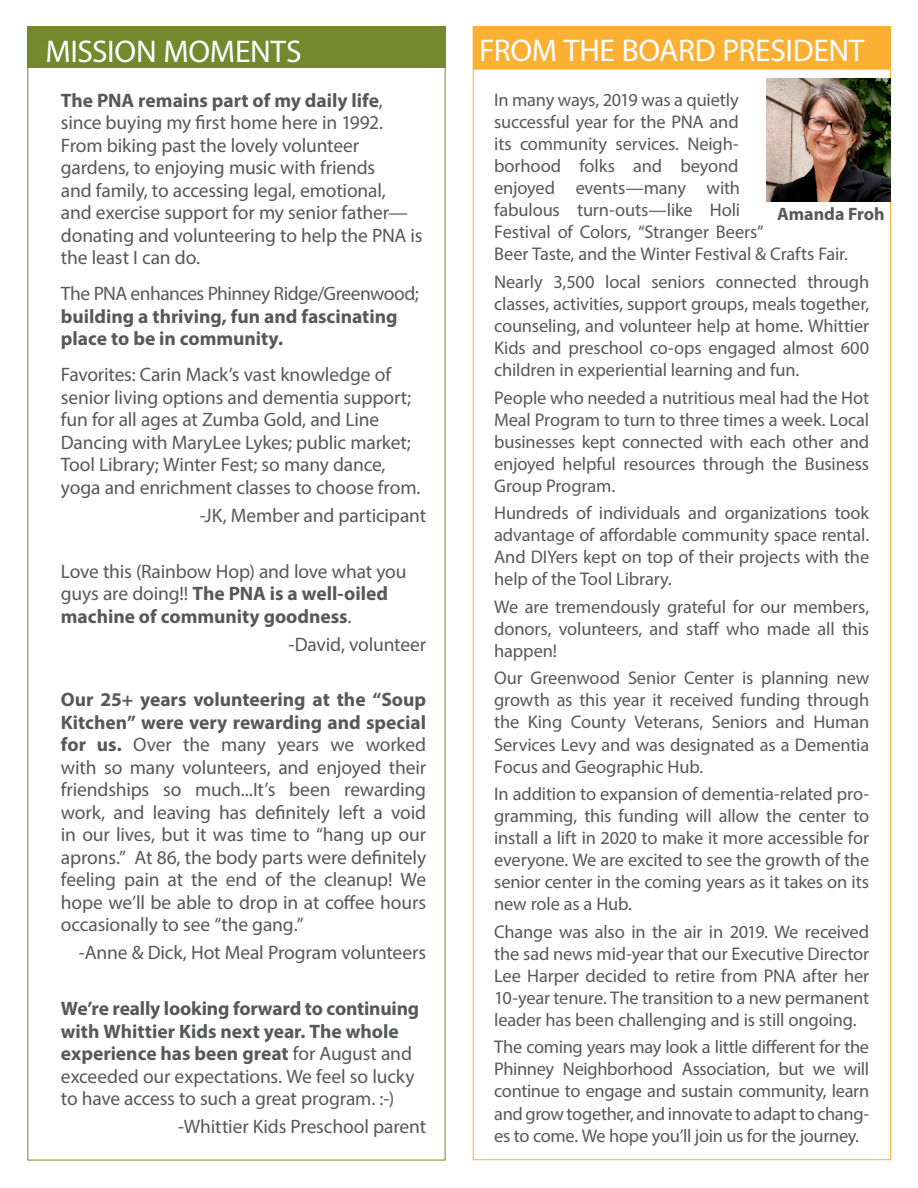
<style>
.page{position:relative;width:918px;height:1188px;background:#fff}
.page>*{position:absolute;margin:0;border:0;box-sizing:border-box;transform-origin:0 0}
.t1{font:31.5px "Myriad Pro";letter-spacing:-.01em;color:#fff}
.t2{font:19.5px/22.5px "Myriad Pro";letter-spacing:-.01em;color:#57585a}
.t3{font:700 19.5px/22.5px "Myriad Pro";color:#57585a}
.t4{font:18.3px/22px "Myriad Pro";letter-spacing:-.01em;color:#57585a;text-align:justify}
.t5{font:700 18px "Myriad Pro";color:#57585a}
.s1{font-weight:700}
.s2{font-weight:400}
</style>
<div class="page">
<div style="left:473px;top:26px;width:417px;height:44px;background:#fbb033;border:2px solid #fbb033"></div>
<div style="left:27px;top:26px;width:419px;height:42px;background:#75882d"></div>
<img style="left:767px;top:78px;width:123px;height:124px">
<p class="t1" style="left:45px;top:32px;width:258px">MISSION MOMENTS</p>
<p class="t1" style="left:479px;top:31px;width:387px">FROM THE BOARD PRESIDENT</p>
<p class="t2" style="left:61px;top:89px;width:363px"><span class="s1">The PNA remains part of my daily life</span>, since buying my first home here in 1992.<br>From biking past the lovely volunteer gardens, to enjoying music with friends<br>and family, to accessing legal, emotional,<br>and exercise support for my senior father— donating and volunteering to help the PNA is the least I can do.</p>
<p class="t3" style="left:61px;top:282px;width:359px"><span class="s2">The PNA enhances Phinney Ridge/Greenwood; </span>building a thriving, fun and fascinating place to be in community.</p>
<p class="t2" style="left:61px;top:363px;width:361px">Favorites: Carin Mack’s vast knowledge of senior living options and dementia support; fun for all ages at Zumba Gold, and Line Dancing with MaryLee Lykes; public market; Tool Library; Winter Fest; so many dance, yoga and enrichment classes to choose from.</p>
<p class="t2" style="left:200px;top:504px;width:228px">-JK, Member and participant</p>
<p class="t2" style="left:61px;top:560px;width:347px">Love this (Rainbow Hop) and love what you guys are doing!! <span class="s1">The PNA is a well-oiled machine of community goodness</span>.</p>
<p class="t2" style="left:289px;top:632px;width:139px">-David, volunteer</p>
<p class="t2" style="left:61px;top:688px;width:367px;text-align:justify"><span class="s1">Our 25+ years volunteering at the “Soup Kitchen” were very rewarding and special for us.</span> Over the many years we worked with so many volunteers, and enjoyed their friendships so much...It’s been rewarding work, and leaving has definitely left a void in our lives, but it was time to “hang up our aprons.” At 86, the body parts were definitely feeling pain at the end of the cleanup! We hope we’ll be able to drop in at coffee hours occasionally to see “the gang.”</p>
<p class="t2" style="left:79px;top:941px;width:349px">-Anne &amp; Dick, Hot Meal Program volunteers</p>
<p class="t3" style="left:61px;top:997px;width:360px">We’re really looking forward to continuing with Whittier Kids next year. The whole experience has been great <span class="s2">for August and exceeded our expectations. We feel so lucky to have access to such a great program. :-)</span></p>
<p class="t2" style="left:178px;top:1115px;width:250px">-Whittier Kids Preschool parent</p>
<p class="t4" style="left:494px;top:89px;width:355px;text-align:left">In many ways, 2019 was a quietly<br>successful year for the PNA and<br>its community services. Neigh-<br>borhood folks and beyond<br>enjoyed events—many with<br>fabulous turn-outs—like Holi<br>Festival of Colors, “Stranger Beers”<br>Beer Taste, and the Winter Festival &amp; Crafts Fair.</p>
<p class="t4" style="left:494px;top:270px;width:377px">Nearly 3,500 local seniors connected through classes, activities, support groups, meals together, counseling, and volunteer help at home. Whittier Kids and preschool co-ops engaged almost 600 children in experiential learning and fun.</p>
<p class="t4" style="left:494px;top:386px;width:377px">People who needed a nutritious meal had the Hot Meal Program to turn to three times a week. Local businesses kept connected with each other and enjoyed helpful resources through the Business Group Program.</p>
<p class="t4" style="left:494px;top:502px;width:377px">Hundreds of individuals and organizations took advantage of affordable community space rental.<br>And DIYers kept on top of their projects with the help of the Tool Library.</p>
<p class="t4" style="left:494px;top:595px;width:377px">We are tremendously grateful for our members, donors, volunteers, and staff who made all this happen!</p>
<p class="t4" style="left:494px;top:667px;width:377px">Our Greenwood Senior Center is planning new growth as this year it received funding through the King County Veterans, Seniors and Human Services Levy and was designated as a Dementia Focus and Geographic Hub.</p>
<p class="t4" style="left:494px;top:783px;width:377px">In addition to expansion of dementia-related pro&shy;gramming, this funding will allow the center to install a lift in 2020 to make it more accessible for everyone. We are excited to see the growth of the senior center in the coming years as it takes on its new role as a Hub.</p>
<p class="t4" style="left:494px;top:920px;width:377px">Change was also in the air in 2019. We received the sad news mid-year that our Executive Director Lee Harper decided to retire from PNA after her 10-year tenure. The transition to a new permanent leader has been challenging and is still ongoing.</p>
<p class="t4" style="left:494px;top:1036px;width:377px">The coming years may look a little different for the Phinney Neighborhood Association, but we will continue to engage and sustain community, learn and grow together, and innovate to adapt to chang&shy;es to come. We hope you’ll join us for the journey.</p>
<p class="t5" style="left:777px;top:202px;width:109px">Amanda Froh</p>
</div>
